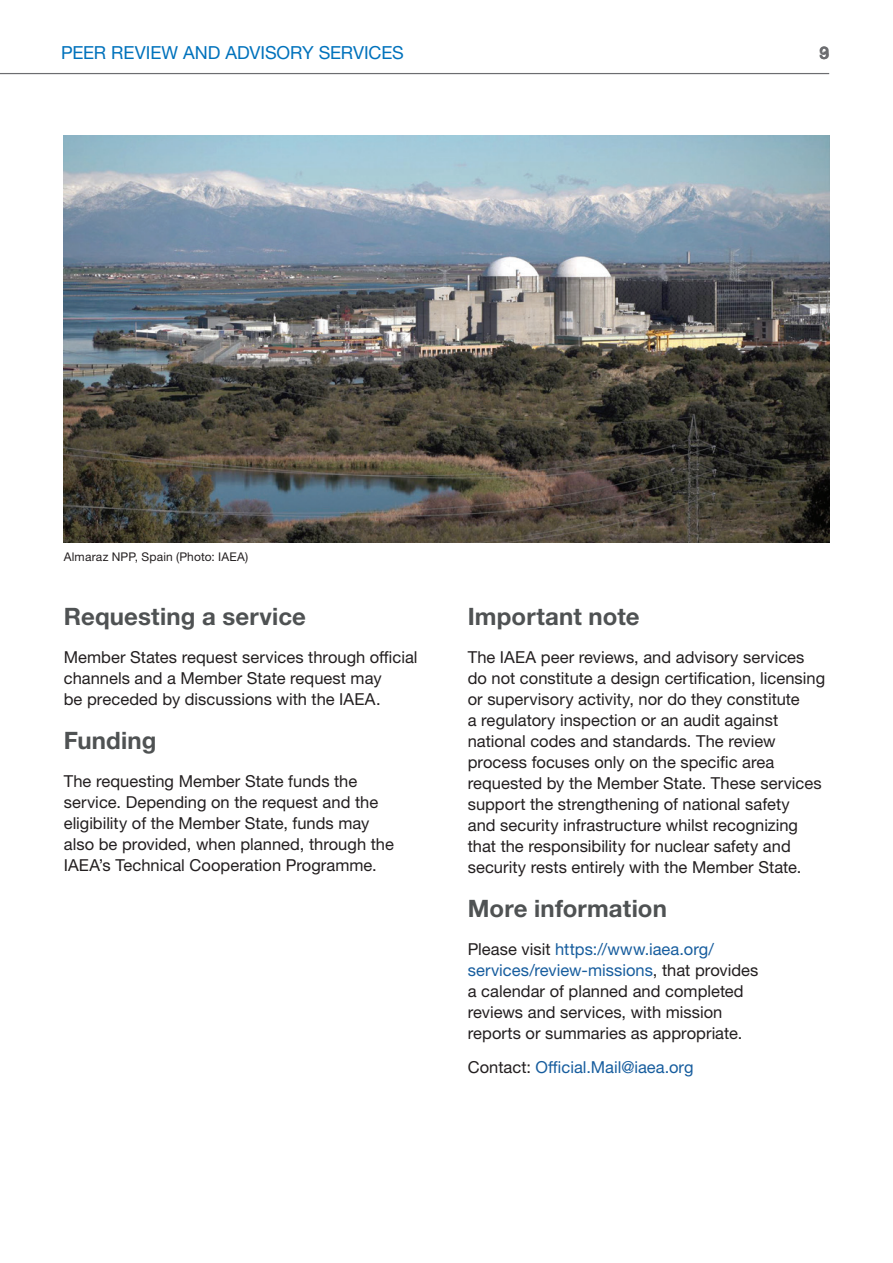
<style>
.page{position:relative;width:893px;height:1263px;background:#fff}
.page>*{position:absolute;margin:0;border:0;box-sizing:border-box;transform-origin:0 0}
.Heading{font:700 24px "Helvetica Neue LTW1 G";letter-spacing:.005em;color:#4f5253}
.subhead{font:18px "Helvetica Neue LTW1 G";letter-spacing:-.005em;color:#0072bc}
.t1{font:700 17.55px "Helvetica Neue LTW1 G";color:#6c6d70}
.t2{font:16.5px/21px "Helvetica Neue LTW1 G";color:#231f20}
.t3{font:16.5px "Helvetica Neue LTW1 G";color:#175d9e}
.t4{font:12px "Helvetica Neue LTW1 G";letter-spacing:.015em;color:#231f20}
.s1{color:#175d9e}
.s2{color:#231f20}
</style>
<div class="page">
<hr style="left:0;top:73px;width:829px;height:1px;background:#6c6d70">
<img style="left:64px;top:135px;width:765px;height:407px">
<p class="subhead" style="left:61px;top:42px;width:344px">PEER REVIEW AND ADVISORY SERVICES</p>
<p class="t1" style="left:819px;top:42px;width:11px">39</p>
<p class="t4" style="left:64px;top:550px;width:186px">Almaraz NPP, Spain (Photo: IAEA)</p>
<p class="Heading" style="left:64px;top:602px;width:244px">Requesting a service</p>
<p class="t2" style="left:64px;top:647px;width:355px">Member States request services through official channels and a Member State request may<br>be preceded by discussions with the IAEA.</p>
<p class="Heading" style="left:64px;top:726px;width:94px">Funding</p>
<p class="t2" style="left:64px;top:771px;width:332px">The requesting Member State funds the service. Depending on the request and the eligibility of the Member State, funds may also be provided, when planned, through the IAEA’s Technical Cooperation Programme.</p>
<p class="Heading" style="left:468px;top:602px;width:173px">Important note</p>
<p class="t2" style="left:468px;top:647px;width:359px">The IAEA peer reviews, and advisory services do not constitute a design certification, licensing or supervisory activity, nor do they constitute<br>a regulatory inspection or an audit against national codes and standards. The review process focuses only on the specific area requested by the Member State. These services support the strengthening of national safety<br>and security infrastructure whilst recognizing that the responsibility for nuclear safety and security rests entirely with the Member State.</p>
<p class="Heading" style="left:468px;top:894px;width:201px">More information</p>
<p class="t2" style="left:468px;top:939px;width:292px">Please visit <span class="s1">https://www.iaea.org/ services/review-missions</span>, that provides a calendar of planned and completed reviews and services, with mission reports or summaries as appropriate.</p>
<p class="t3" style="left:468px;top:1057px;width:227px"><span class="s2">Contact:</span> Official.Mail@iaea.org</p>
</div>
